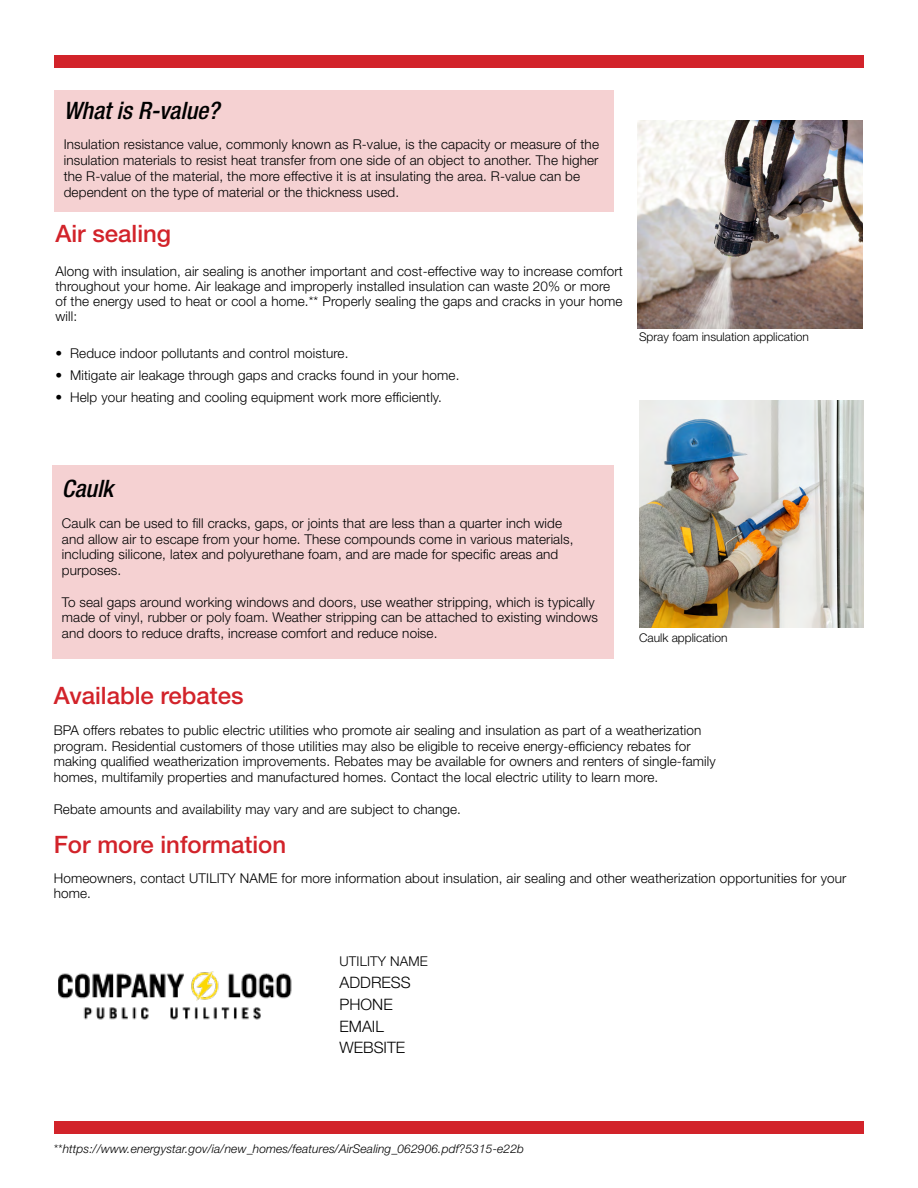
<style>
.page{position:relative;width:918px;height:1188px;background:#fff}
.page>*{position:absolute;margin:0;border:0;box-sizing:border-box;transform-origin:0 0}
.t1{font:500 24px "Helvetica Neue LT Std";color:#d2232a}
.t2{font:italic 500 condensed 24px "Helvetica Neue LT Std";color:#000}
.t3{font:300 15.75px "Helvetica Neue LT Std";color:#000}
.t4{font:300 13.5px/15.8px "Helvetica Neue LT Std";letter-spacing:.01em;color:#000}
.t5{font:italic 300 12px "Helvetica Neue LT Std";letter-spacing:.01em;color:#000}
.t6{font:300 12px "Helvetica Neue LT Std";color:#000}
.s1{font-style:normal}
</style>
<div class="page">
<div style="left:54px;top:91px;width:559px;height:121px;background:#f5d1d2"></div>
<div style="left:52px;top:466px;width:561px;height:193px;background:#f5d1d2"></div>
<div style="left:54px;top:56px;width:810px;height:12px;background:#d2232a"></div>
<div style="left:54px;top:1121px;width:810px;height:13px;background:#d2232a"></div>
<img style="left:639px;top:400px;width:225px;height:227px">
<img style="left:637px;top:121px;width:225px;height:208px">
<img style="left:58px;top:971px;width:234px;height:49px">
<p class="t2" style="left:64px;top:96px;width:157px">What is R-value?</p>
<p class="t4" style="left:64px;top:136px;width:537px">Insulation resistance value, commonly known as R-value, is the capacity or measure of the insulation materials to resist heat transfer from one side of an object to another. The higher the R-value of the material, the more effective it is at insulating the area. R-value can be dependent on the type of material or the thickness used.</p>
<p class="t1" style="left:56px;top:219px;width:117px">Air sealing</p>
<p class="t4" style="left:56px;top:264px;width:569px;line-height:15px">Along with insulation, air sealing is another important and cost-effective way to increase comfort throughout your home. Air leakage and improperly installed insulation can waste 20% or more of the energy used to heat or cool a home.** Properly sealing the gaps and cracks in your home will:</p>
<p class="t4" style="left:56px;top:345px;width:295px">• Reduce indoor pollutants and control moisture.</p>
<p class="t4" style="left:56px;top:367px;width:406px">• Mitigate air leakage through gaps and cracks found in your home.</p>
<p class="t4" style="left:56px;top:389px;width:388px">• Help your heating and cooling equipment work more efficiently.</p>
<p class="t6" style="left:639px;top:330px;width:172px">Spray foam insulation application</p>
<p class="t2" style="left:62px;top:474px;width:53px">Caulk</p>
<p class="t4" style="left:62px;top:515px;width:513px">Caulk can be used to fill cracks, gaps, or joints that are less than a quarter inch wide and allow air to escape from your home. These compounds come in various materials, including silicone, latex and polyurethane foam, and are made for specific areas and purposes.</p>
<p class="t4" style="left:62px;top:594px;width:538px">To seal gaps around working windows and doors, use weather stripping, which is typically made of vinyl, rubber or poly foam. Weather stripping can be attached to existing windows and doors to reduce drafts, increase comfort and reduce noise.</p>
<p class="t6" style="left:639px;top:630px;width:90px">Caulk application</p>
<p class="t1" style="left:54px;top:681px;width:191px">Available rebates</p>
<p class="t4" style="left:54px;top:722px;width:649px">BPA offers rebates to public electric utilities who promote air sealing and insulation as part of a weatherization</p>
<p class="t4" style="left:54px;top:738px;width:638px">program. Residential customers of those utilities may also be eligible to receive energy-efficiency rebates for</p>
<p class="t4" style="left:54px;top:754px;width:663px">making qualified weatherization improvements. Rebates may be available for owners and renters of single-family</p>
<p class="t4" style="left:54px;top:769px;width:606px">homes, multifamily properties and manufactured homes. Contact the local electric utility to learn more.</p>
<p class="t4" style="left:54px;top:801px;width:409px">Rebate amounts and availability may vary and are subject to change.</p>
<p class="t1" style="left:54px;top:830px;width:234px">For more information</p>
<p class="t4" style="left:54px;top:870px;width:794px;line-height:15px">Homeowners, contact UTILITY NAME for more information about insulation, air sealing and other weatherization opportunities for your home.</p>
<p class="t4" style="left:340px;top:954px;width:90px">UTILITY NAME</p>
<p class="t3" style="left:340px;top:973px;width:73px">ADDRESS</p>
<p class="t3" style="left:340px;top:995px;width:55px">PHONE</p>
<p class="t3" style="left:340px;top:1016px;width:46px">EMAIL</p>
<p class="t3" style="left:340px;top:1038px;width:67px">WEBSITE</p>
<p class="t5" style="left:54px;top:1142px;width:472px"><span class="s1">**</span>https://www.energystar.gov/ia/new_homes/features/AirSealing_062906.pdf?5315-e22b</p>
</div>
